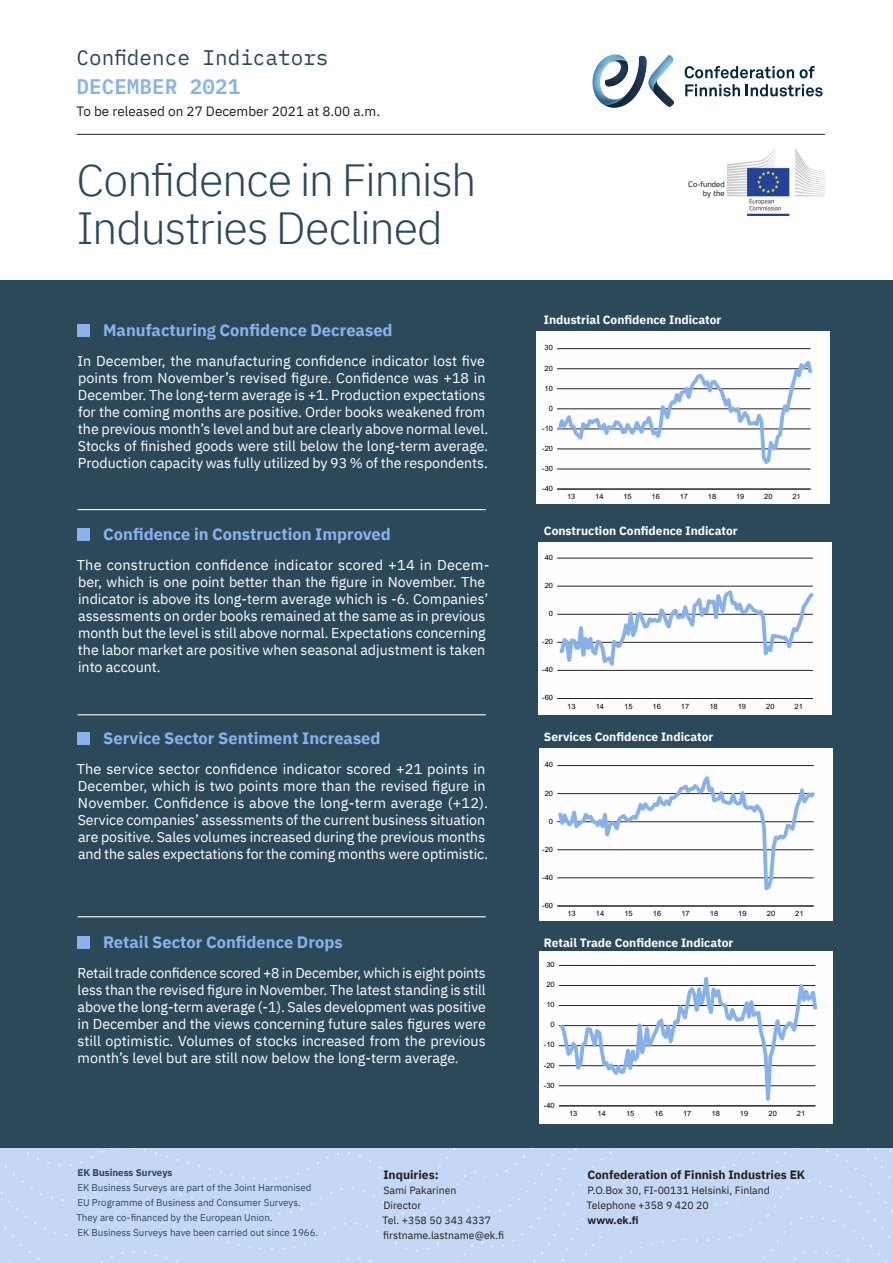
<style>
.page{position:relative;width:893px;height:1263px;background:#fff}
.page>*{position:absolute;margin:0;border:0;box-sizing:border-box;transform-origin:0 0}
.O2{font:300 45px/48px "IBM Plex Sans";letter-spacing:-.03em;color:#2c495a}
.PÄÄotsikko-osio_1{font:21px "IBM Plex Mono";color:#2c495a}
.PÄÄotsikko-osio_1-2{font:600 21px "IBM Plex Mono";color:#88b2eb}
.N_väliotsikko_etusiv{font:700 16.5px "IBM Plex Sans";color:#88b2eb}
.L_ensi{font:14.25px/17px "IBM Plex Sans";color:#fff}
.Leipä{font:13.5px "IBM Plex Sans";color:#231f20}
.Kuvateksti_ei_viivaa{font:700 12px "IBM Plex Sans";color:#fff}
.t1{font:700 12px "IBM Plex Sans";color:#231f20}
.t2{font:10.5px/15px "IBM Plex Sans";color:#231f20}
.t3{font:700 10.5px "IBM Plex Sans";color:#231f20}
.t4{font:9.75px/15px "IBM Plex Sans";color:#2c495a}
.t5{font:700 9.75px "IBM Plex Sans";color:#2c495a}
.Alamarg-oikea{font:7.5px "Max";color:#231f20}
.t6{font:7.35px "Arial";color:#000;scale:1.04 1}
.t7{font:7.35px "Arial";color:#000}
</style>
<div class="page">
<div style="left:0;top:281px;width:893px;height:982px;background:#2c495a"></div>
<div style="left:0;top:1148px;width:893px;height:32px;background:#c4d8f5"></div>
<div style="left:0;top:1180px;width:893px;height:35px;background:#c4d8f5"></div>
<div style="left:0;top:1215px;width:893px;height:48px;background:#c4d8f5"></div>
<hr style="left:77px;top:134px;width:748px;height:1px;background:#231f20">
<svg style="left:685px;top:66px;width:109px;height:12px"></svg>
<svg style="left:800px;top:66px;width:15px;height:12px"></svg>
<svg style="left:685px;top:84px;width:55px;height:12px"></svg>
<svg style="left:746px;top:84px;width:77px;height:12px"></svg>
<img style="left:592px;top:54px;width:82px;height:54px">
<div style="left:78px;top:936px;width:12px;height:13px;background:#88b2eb"></div>
<div style="left:78px;top:324px;width:12px;height:13px;background:#88b2eb"></div>
<div style="left:78px;top:528px;width:12px;height:13px;background:#88b2eb"></div>
<div style="left:78px;top:732px;width:12px;height:13px;background:#88b2eb"></div>
<hr style="left:78px;top:509px;width:408px;height:1px;background:#fff">
<hr style="left:78px;top:714px;width:408px;height:1px;background:#fff">
<hr style="left:78px;top:916px;width:408px;height:1px;background:#fff">
<div style="left:538px;top:330px;width:291px;height:177px;background:#fefefe"></div>
<hr style="left:557px;top:469px;width:253px;height:1px;background:#231f20">
<hr style="left:557px;top:348px;width:253px;height:1px;background:#231f20">
<hr style="left:557px;top:489px;width:253px;height:1px;background:#231f20">
<svg style="left:557px;top:360px;width:256px;height:104px"></svg>
<div style="left:538px;top:540px;width:294px;height:177px;background:#fefefe"></div>
<hr style="left:557px;top:558px;width:256px;height:1px;background:#231f20">
<hr style="left:557px;top:698px;width:256px;height:1px;background:#231f20">
<svg style="left:557px;top:585px;width:257px;height:86px"></svg>
<div style="left:538px;top:747px;width:295px;height:177px;background:#fefefe"></div>
<hr style="left:557px;top:765px;width:257px;height:1px;background:#231f20">
<hr style="left:557px;top:906px;width:257px;height:1px;background:#231f20">
<svg style="left:557px;top:776px;width:258px;height:115px"></svg>
<div style="left:540px;top:947px;width:294px;height:177px;background:#fefefe"></div>
<svg style="left:557px;top:947px;width:263px;height:160px"></svg>
<img style="left:727px;top:148px;width:97px;height:67px">
<p class="PÄÄotsikko-osio_1" style="left:77px;top:42px;width:254px">Confidence Indicators</p>
<p class="PÄÄotsikko-osio_1-2" style="left:77px;top:70px;width:165px">DECEMBER 2021</p>
<p class="Leipä" style="left:77px;top:101px;width:305px">To be released on 27 December 2021 at 8.00 a.m.</p>
<p class="O2" style="left:77px;top:152px;width:402px">Confidence in Finnish<br>Industries Declined</p>
<p class="N_väliotsikko_etusiv" style="left:103px;top:317px;width:291px">Manufacturing Confidence Decreased</p>
<p class="L_ensi" style="left:77px;top:351px;width:412px">In December, the manufacturing confidence indicator lost five points from November’s revised figure. Confidence was +18 in December. The long-term average is +1. Production expectations for the coming months are positive. Order books weakened from the previous month’s level and but are clearly above normal level.<br>Stocks of finished goods were still below the long-term average.<br>Production capacity was fully utilized by 93 % of the respondents.</p>
<p class="N_väliotsikko_etusiv" style="left:103px;top:521px;width:289px">Confidence in Construction Improved</p>
<p class="L_ensi" style="left:77px;top:555px;width:414px">The construction confidence indicator scored +14 in Decem&shy;ber, which is one point better than the figure in November. The indicator is above its long-term average which is -6. Companies’ assessments on order books remained at the same as in previous month but the level is still above normal. Expectations concerning the labor market are positive when seasonal adjustment is taken into account.</p>
<p class="N_väliotsikko_etusiv" style="left:103px;top:725px;width:279px">Service Sector Sentiment Increased</p>
<p class="L_ensi" style="left:77px;top:759px;width:413px">The service sector confidence indicator scored +21 points in December, which is two points more than the revised figure in November. Confidence is above the long-term average (+12).<br>Service companies’ assessments of the current business situation are positive. Sales volumes increased during the previous months and the sales expectations for the coming months were optimistic.</p>
<p class="N_väliotsikko_etusiv" style="left:103px;top:929px;width:241px">Retail Sector Confidence Drops</p>
<p class="L_ensi" style="left:78px;top:963px;width:410px;text-align:justify">Retail trade confidence scored +8 in December, which is eight points less than the revised figure in November. The latest standing is still above the long-term average (-1). Sales development was positive in December and the views concerning future sales figures were still optimistic. Volumes of stocks increased from the previous month’s level but are still now below the long-term average.</p>
<p class="t5" style="left:77px;top:1165px;width:96px">EK Business Surveys</p>
<p class="t4" style="left:76px;top:1179px;width:243px">EK Business Surveys are part of the Joint Harmonised EU Programme of Business and Consumer Surveys.<br>They are co-financed by the European Union.<br>EK Business Surveys have been carried out since 1966.</p>
<p class="t1" style="left:383px;top:1165px;width:57px">Inquiries:</p>
<p class="t2" style="left:382px;top:1182px;width:123px">Sami Pakarinen<br>Director<br>Tel. +358 50 343 4337 firstname.lastname@ek.fi</p>
<p class="Alamarg-oikea" style="left:688px;top:179px;width:38px">Co-funded</p>
<p class="Alamarg-oikea" style="left:703px;top:188px;width:23px">by the</p>
<p class="Kuvateksti_ei_viivaa" style="left:544px;top:310px;width:179px">Industrial Confidence Indicator</p>
<p class="t7" style="left:545px;top:343px;width:10px">30</p>
<p class="t7" style="left:545px;top:363px;width:10px">20</p>
<p class="t7" style="left:545px;top:383px;width:10px">10</p>
<p class="t7" style="left:549px;top:403px;width:6px">0</p>
<p class="t7" style="left:542px;top:423px;width:12px">-10</p>
<p class="t7" style="left:542px;top:443px;width:12px">-20</p>
<p class="t7" style="left:542px;top:463px;width:12px">-30</p>
<p class="t7" style="left:542px;top:483px;width:12px">-40</p>
<p class="t7" style="left:567px;top:491px;width:10px">13</p>
<p class="t7" style="left:595px;top:491px;width:10px">14</p>
<p class="t7" style="left:623px;top:491px;width:10px">15</p>
<p class="t7" style="left:651px;top:491px;width:10px">16</p>
<p class="t7" style="left:680px;top:491px;width:10px">17</p>
<p class="t7" style="left:708px;top:491px;width:10px">18</p>
<p class="t7" style="left:736px;top:491px;width:10px">19</p>
<p class="t7" style="left:764px;top:491px;width:10px">20</p>
<p class="t7" style="left:792px;top:491px;width:10px">21</p>
<p class="Kuvateksti_ei_viivaa" style="left:544px;top:521px;width:195px">Construction Confidence Indicator</p>
<p class="t6" style="left:545px;top:552px;width:10px">40</p>
<p class="t6" style="left:545px;top:580px;width:10px">20</p>
<p class="t6" style="left:549px;top:608px;width:6px">0</p>
<p class="t6" style="left:542px;top:636px;width:12px">-20</p>
<p class="t6" style="left:542px;top:665px;width:12px">-40</p>
<p class="t6" style="left:542px;top:693px;width:12px">-60</p>
<p class="t6" style="left:567px;top:701px;width:10px">13</p>
<p class="t6" style="left:596px;top:701px;width:10px">14</p>
<p class="t6" style="left:624px;top:701px;width:10px">15</p>
<p class="t6" style="left:652px;top:701px;width:10px">16</p>
<p class="t6" style="left:681px;top:701px;width:10px">17</p>
<p class="t6" style="left:709px;top:701px;width:10px">18</p>
<p class="t6" style="left:738px;top:701px;width:10px">19</p>
<p class="t6" style="left:766px;top:701px;width:10px">20</p>
<p class="t6" style="left:794px;top:701px;width:10px">21</p>
<p class="Kuvateksti_ei_viivaa" style="left:544px;top:727px;width:171px">Services Confidence Indicator</p>
<p class="t6" style="left:545px;top:760px;width:10px">40</p>
<p class="t6" style="left:545px;top:788px;width:10px">20</p>
<p class="t6" style="left:549px;top:816px;width:6px">0</p>
<p class="t6" style="left:542px;top:844px;width:12px">-20</p>
<p class="t6" style="left:542px;top:872px;width:12px">-40</p>
<p class="t6" style="left:542px;top:900px;width:12px">-60</p>
<p class="t6" style="left:567px;top:908px;width:10px">13</p>
<p class="t6" style="left:596px;top:908px;width:10px">14</p>
<p class="t6" style="left:624px;top:908px;width:10px">15</p>
<p class="t6" style="left:653px;top:908px;width:10px">16</p>
<p class="t6" style="left:681px;top:908px;width:10px">17</p>
<p class="t6" style="left:710px;top:908px;width:10px">18</p>
<p class="t6" style="left:738px;top:908px;width:10px">19</p>
<p class="t6" style="left:767px;top:908px;width:10px">20</p>
<p class="t6" style="left:795px;top:908px;width:10px">21</p>
<p class="Kuvateksti_ei_viivaa" style="left:544px;top:933px;width:191px">Retail Trade Confidence Indicator</p>
<p class="t6" style="left:546px;top:959px;width:10px">30</p>
<p class="t6" style="left:546px;top:980px;width:10px">20</p>
<p class="t6" style="left:546px;top:1000px;width:10px">10</p>
<p class="t6" style="left:551px;top:1020px;width:6px">0</p>
<p class="t6" style="left:544px;top:1040px;width:12px">-10</p>
<p class="t6" style="left:544px;top:1060px;width:12px">-20</p>
<p class="t6" style="left:544px;top:1080px;width:12px">-30</p>
<p class="t6" style="left:544px;top:1100px;width:12px">-40</p>
<p class="t6" style="left:569px;top:1108px;width:10px">13</p>
<p class="t6" style="left:597px;top:1108px;width:10px">14</p>
<p class="t6" style="left:626px;top:1108px;width:10px">15</p>
<p class="t6" style="left:654px;top:1108px;width:10px">16</p>
<p class="t6" style="left:683px;top:1108px;width:10px">17</p>
<p class="t6" style="left:711px;top:1108px;width:10px">18</p>
<p class="t6" style="left:740px;top:1108px;width:10px">19</p>
<p class="t6" style="left:768px;top:1108px;width:10px">20</p>
<p class="t6" style="left:797px;top:1108px;width:10px">21</p>
<p class="t1" style="left:587px;top:1165px;width:219px">Confederation of Finnish Industries EK</p>
<p class="t2" style="left:586px;top:1182px;width:185px">P.O.Box 30, FI-00131 Helsinki, Finland<br>Telephone +358 9 420 20</p>
<p class="t3" style="left:587px;top:1212px;width:53px">www.ek.fi</p>
</div>
